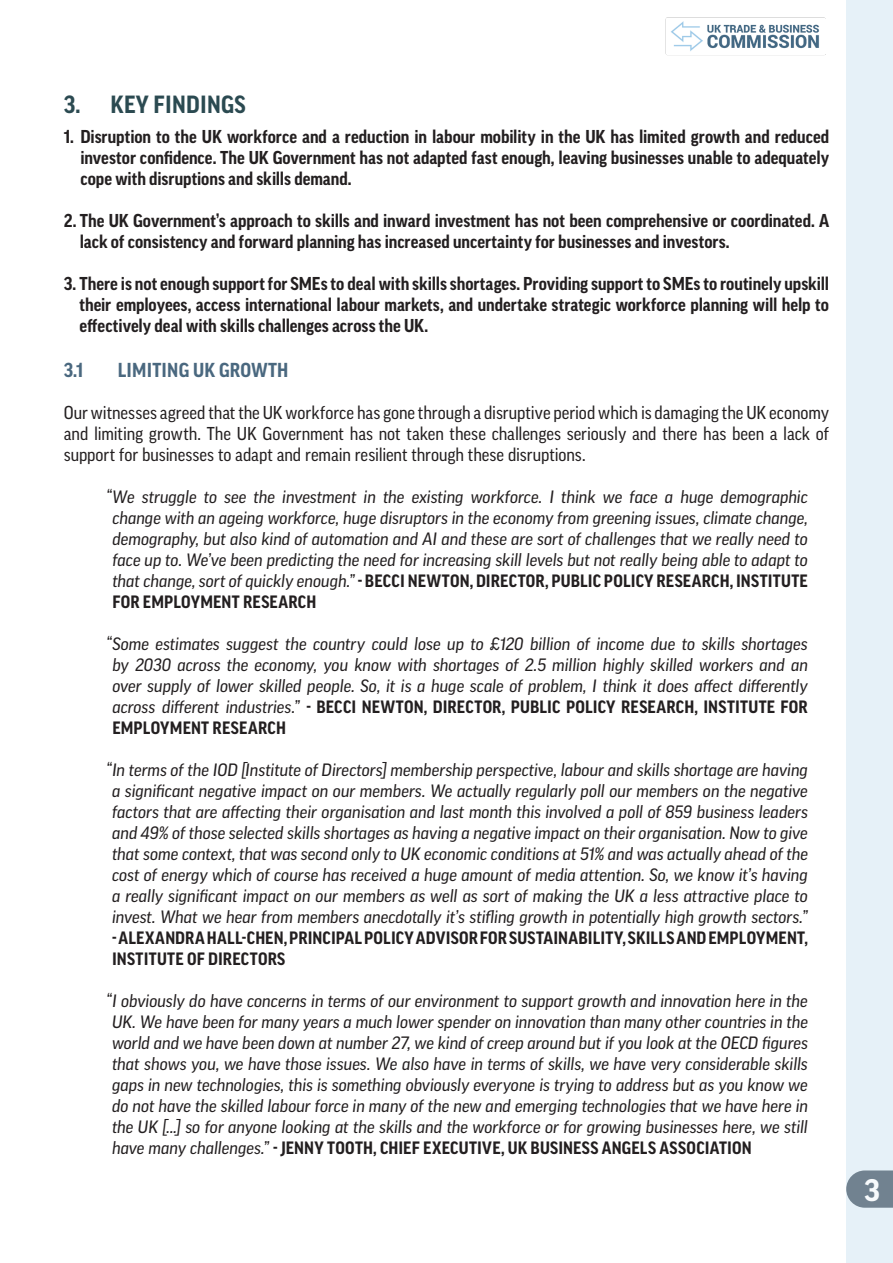
<style>
.page{position:relative;width:893px;height:1263px;background:#fff}
.page>*{position:absolute;margin:0;border:0;box-sizing:border-box;transform-origin:0 0}
.t1{font:700 30px "Good Pro";color:#fff}
.Subheader{font:700 24px "Good Pro Narr";letter-spacing:.01em;color:#2b4a51}
.Body_Copy{font:700 19.5px "Good Pro Narr";letter-spacing:.01em;color:#4a687f}
.Body_Copy-2{font:700 18px/21px "Good Pro Narr";color:#231f20;text-align:justify}
.Body_Copy-3{font:18px/21px "Good Pro Narr News";color:#231f20;text-align:justify}
.Italic_bodycopy_inde{font:italic 17.25px/21px "Good Pro News";letter-spacing:-.005em;color:#231f20;text-align:justify}
.Italic_bodycopy_inde-2{font:700 17.25px/21px "Good Pro Narr";letter-spacing:.01em;color:#231f20}
.s1{font-family:"Good Pro Narr";font-weight:700;font-style:normal}
</style>
<div class="page">
<div style="left:846px;top:0;width:47px;height:1263px;background:#e6f1f8"></div>
<img style="left:665px;top:17px;width:161px;height:39px">
<svg style="left:846px;top:1170px;width:47px;height:38px;background:#7d8e9b"></svg>
<p class="Subheader" style="left:64px;top:91px;width:183px">3. KEY FINDINGS</p>
<p class="Body_Copy-2" style="left:80px;top:126px;width:750px;text-indent:-17px">1. Disruption to the UK workforce and a reduction in labour mobility in the UK has limited growth and reduced investor confidence. The UK Government has not adapted fast enough, leaving businesses unable to adequately cope with disruptions and skills demand.</p>
<p class="Body_Copy-2" style="left:80px;top:210px;width:751px;text-indent:-16px">2. The UK Government’s approach to skills and inward investment has not been comprehensive or coordinated. A lack of consistency and forward planning has increased uncertainty for businesses and investors.</p>
<p class="Body_Copy-2" style="left:80px;top:273px;width:751px;text-indent:-16px">3. There is not enough support for SMEs to deal with skills shortages. Providing support to SMEs to routinely upskill their employees, access international labour markets, and undertake strategic workforce planning will help to effectively deal with skills challenges across the UK.</p>
<p class="Body_Copy" style="left:64px;top:359px;width:21px">3.1</p>
<p class="Body_Copy" style="left:118px;top:359px;width:172px">LIMITING UK GROWTH</p>
<p class="Body_Copy-3" style="left:64px;top:402px;width:767px">Our witnesses agreed that the UK workforce has gone through a disruptive period which is damaging the UK economy and limiting growth. The UK Government has not taken these challenges seriously and there has been a lack of support for businesses to adapt and remain resilient through these disruptions.</p>
<p class="Italic_bodycopy_inde" style="left:112px;top:486px;width:697px;text-indent:-6px">“We struggle to see the investment in the existing workforce. I think we face a huge demographic change with an ageing workforce, huge disruptors in the economy from greening issues, climate change, demography, but also kind of automation and AI and these are sort of challenges that we really need to face up to. We’ve been predicting the need for increasing skill levels but not really being able to adapt to that change, sort of quickly enough.” <span class="s1">- BECCI NEWTON, DIRECTOR, PUBLIC POLICY RESEARCH, INSTITUTE FOR EMPLOYMENT RESEARCH</span></p>
<p class="Italic_bodycopy_inde" style="left:112px;top:633px;width:697px;text-indent:-6px">“Some estimates suggest the country could lose up to £120 billion of income due to skills shortages by 2030 across the economy, you know with shortages of 2.5 million highly skilled workers and an over supply of lower skilled people. So, it is a huge scale of problem, I think it does affect differently across different industries.” <span class="s1">- BECCI NEWTON, DIRECTOR, PUBLIC POLICY RESEARCH, INSTITUTE FOR EMPLOYMENT RESEARCH</span></p>
<p class="Italic_bodycopy_inde" style="left:106px;top:759px;width:703px;text-align:center">“In terms of the IOD [Institute of Directors] membership perspective, labour and skills shortage are having a significant negative impact on our members. We actually regularly poll our members on the negative factors that are affecting their organisation and last month this involved a poll of 859 business leaders and 49% of those selected skills shortages as having a negative impact on their organisation. Now to give that some context, that was second only to UK economic conditions at 51% and was actually ahead of the cost of energy which of course has received a huge amount of media attention. So, we know it’s having a really significant impact on our members as well as sort of making the UK a less attractive place to invest. What we hear from members anecdotally it’s stifling growth in potentially high growth sectors.”</p>
<p class="Italic_bodycopy_inde-2" style="left:112px;top:927px;width:697px">- ALEXANDRA HALL-CHEN, PRINCIPAL POLICY ADVISOR FOR SUSTAINABILITY, SKILLS AND EMPLOYMENT,<br>INSTITUTE OF DIRECTORS</p>
<p class="Italic_bodycopy_inde" style="left:112px;top:990px;width:697px;text-indent:-6px">“I obviously do have concerns in terms of our environment to support growth and innovation here in the UK. We have been for many years a much lower spender on innovation than many other countries in the world and we have been down at number 27, we kind of creep around but if you look at the OECD figures that shows you, we have those issues. We also have in terms of skills, we have very considerable skills gaps in new technologies, this is something obviously everyone is trying to address but as you know we do not have the skilled labour force in many of the new and emerging technologies that we have here in the UK [...] so for anyone looking at the skills and the workforce or for growing businesses here, we still have many challenges.” <span class="s1">- JENNY TOOTH, CHIEF EXECUTIVE, UK BUSINESS ANGELS ASSOCIATION</span></p>
<h1 class="t1" style="left:864px;top:1173px;width:17px">3</h1>
</div>
